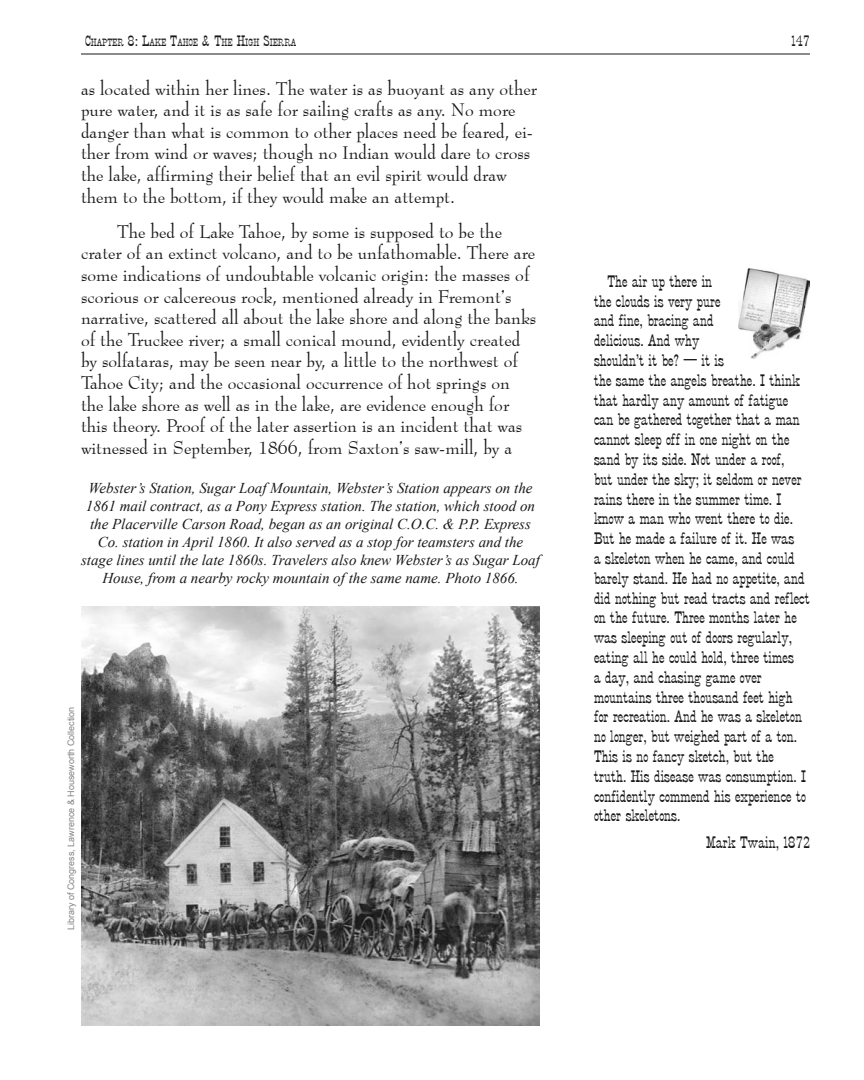
<style>
.page{position:relative;width:864px;height:1080px;background:#fff}
.page>*{position:absolute;margin:0;border:0;box-sizing:border-box;transform-origin:0 0}
.Body_text{font:18px/21.6px "Bernhard Modern BT";color:#1a1818}
.Memories{font:16.5px/19.8px "Stage Coach";color:#1a1818}
.t1{font:italic 15px/18px "Times New Roman";color:#1a1818;text-align:center}
.page_heads___numbers{font:15px "Stage Coach";color:#1a1818}
.page_heads___numbers-2{font:10.5px "Stage Coach";color:#1a1818}
.photo_credits{font:9px "Arial";color:#818386}
.s1{font-size:15px}
</style>
<div class="page">
<img style="left:81px;top:607px;width:459px;height:419px">
<hr style="left:81px;top:54px;width:729px;height:1px;background:#1a1818">
<img style="left:738px;top:269px;width:72px;height:90px">
<p class="page_heads___numbers-2" style="left:85px;top:37px;width:213px"><span class="s1">C</span>HAPTER <span class="s1">8: L</span>AKE <span class="s1">T</span>AHOE <span class="s1">&amp; T</span>HE <span class="s1">H</span>IGH <span class="s1">S</span>IERRA</p>
<p class="page_heads___numbers" style="left:792px;top:33px;width:20px">147</p>
<p class="Body_text" style="left:81px;top:77px;width:458px">as located within her lines. The water is as buoyant as any other pure water, and it is as safe for sailing crafts as any. No more danger than what is common to other places need be feared, ei&shy;ther from wind or waves; though no Indian would dare to cross the lake, affirming their belief that an evil spirit would draw them to the bottom, if they would make an attempt.</p>
<p class="Body_text" style="left:81px;top:220px;width:457px;text-indent:36px">The bed of Lake Tahoe, by some is supposed to be the crater of an extinct volcano, and to be unfathomable. There are some indications of undoubtable volcanic origin: the masses of scorious or calcereous rock, mentioned already in Fremont’s narrative, scattered all about the lake shore and along the banks of the Truckee river; a small conical mound, evidently created by solfataras, may be seen near by, a little to the northwest of Tahoe City; and the occasional occurrence of hot springs on the lake shore as well as in the lake, are evidence enough for this theory. Proof of the later assertion is an incident that was witnessed in September, 1866, from Saxton’s saw-mill, by a</p>
<p class="t1" style="left:81px;top:479px;width:460px">Webster’s Station, Sugar Loaf Mountain, Webster’s Station appears on the 1861 mail contract, as a Pony Express station. The station, which stood on the Placerville Carson Road, began as an original C.O.C. &amp; P.P. Express Co. station in April 1860. It also served as a stop for teamsters and the stage lines until the late 1860s. Travelers also knew Webster’s as Sugar Loaf House, from a nearby rocky mountain of the same name. Photo 1866.</p>
<p class="Memories" style="left:594px;top:272px;width:217px;text-indent:14px">The air up there in<br>the clouds is very pure<br>and fine, bracing and<br>delicious. And why<br>shouldn’t it be? — it is<br>the same the angels breathe. I think that hardly any amount of fatigue can be gathered together that a man cannot sleep off in one night on the sand by its side. Not under a roof,<br>but under the sky; it seldom or never rains there in the summer time. I know a man who went there to die.<br>But he made a failure of it. He was<br>a skeleton when he came, and could barely stand. He had no appetite, and did nothing but read tracts and reflect on the future. Three months later he was sleeping out of doors regularly, eating all he could hold, three times<br>a day, and chasing game over mountains three thousand feet high for recreation. And he was a skeleton no longer, but weighed part of a ton.<br>This is no fancy sketch, but the truth. His disease was consumption. I confidently commend his experience to other skeletons.</p>
<p class="Memories" style="left:706px;top:833px;width:105px">Mark Twain, 1872</p>
<p class="photo_credits" style="left:65px;top:930px;width:225px;rotate:-90deg">Library of Congress, Lawrence &amp; Houseworth Collection</p>
</div>
